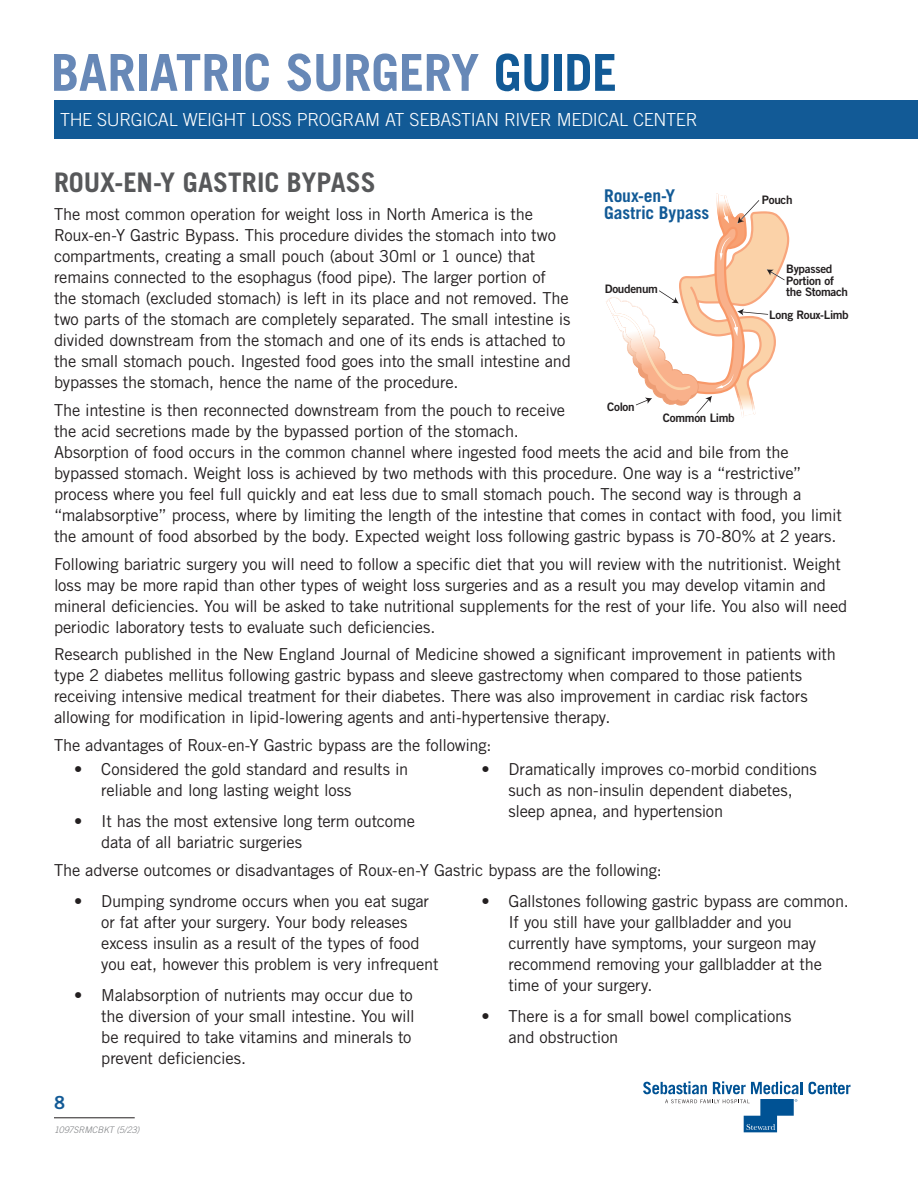
<style>
.page{position:relative;width:918px;height:1188px;background:#fff}
.page>*{position:absolute;margin:0;border:0;box-sizing:border-box;transform-origin:0 0}
.t1{font:700 51px "Trade Gothic LT Std";letter-spacing:-.015em;color:#6788b7}
.MainSubhead{font:700 27px "Trade Gothic LT Std";color:#57585a}
.t2{font:300 18px "Trade Gothic LT Std";letter-spacing:-.015em;color:#fff}
.t3{font:18px "Trade Gothic LT Std Bd 2";color:#125a96}
.t4{font:700 17.55px/17.5px "Trade Gothic LT Std";letter-spacing:-.005em;color:#125a96}
.Body_1{font:16.5px/21px "Trade Gothic LT Std";letter-spacing:-.015em;color:#231f20}
.t5{font:11.7px/11.7px "Trade Gothic LT Std Bd 2";letter-spacing:-.025em;color:#231f20}
.t6{font:italic 300 9px "Trade Gothic LT Std";color:#808285}
.s1{color:#125a96}
</style>
<div class="page">
<div style="left:54px;top:100px;width:864px;height:39px;background:#125a96"></div>
<hr style="left:54px;top:1117px;width:81px;height:1px;background:#231f20">
<svg style="left:809px;top:1082px;width:41px;height:12px"></svg>
<svg style="left:643px;top:1081px;width:160px;height:51px"></svg>
<svg style="left:636px;top:193px;width:153px;height:224px"></svg>
<img style="left:636px;top:280px;width:39px;height:108px">
<img style="left:610px;top:297px;width:59px;height:80px">
<img style="left:608px;top:298px;width:61px;height:76px">
<img style="left:606px;top:300px;width:40px;height:76px">
<img style="left:613px;top:313px;width:44px;height:57px">
<h1 class="t1" style="left:51px;top:41px;width:568px">BARIATRIC SURGERY <span class="s1">GUIDE</span></h1>
<p class="t2" style="left:60px;top:109px;width:639px">THE SURGICAL WEIGHT LOSS PROGRAM AT SEBASTIAN RIVER MEDICAL CENTER</p>
<p class="MainSubhead" style="left:54px;top:166px;width:323px">ROUX-EN-Y GASTRIC BYPASS</p>
<p class="Body_1" style="left:54px;top:203px;width:518px">The most common operation for weight loss in North America is the Roux-en-Y Gastric Bypass. This procedure divides the stomach into two compartments, creating a small pouch (about 30ml or 1 ounce) that remains connected to the esophagus (food pipe). The larger portion of the stomach (excluded stomach) is left in its place and not removed. The two parts of the stomach are completely separated. The small intestine is divided downstream from the stomach and one of its ends is attached to the small stomach pouch. Ingested food goes into the small intestine and bypasses the stomach, hence the name of the procedure.</p>
<p class="Body_1" style="left:54px;top:399px;width:789px">The intestine is then reconnected downstream from the pouch to receive<br>the acid secretions made by the bypassed portion of the stomach.<br>Absorption of food occurs in the common channel where ingested food meets the acid and bile from the bypassed stomach. Weight loss is achieved by two methods with this procedure. One way is a “restrictive” process where you feel full quickly and eat less due to small stomach pouch. The second way is through a “malabsorptive” process, where by limiting the length of the intestine that comes in contact with food, you limit the amount of food absorbed by the body. Expected weight loss following gastric bypass is 70-80% at 2 years.</p>
<p class="Body_1" style="left:54px;top:553px;width:795px">Following bariatric surgery you will need to follow a specific diet that you will review with the nutritionist. Weight loss may be more rapid than other types of weight loss surgeries and as a result you may develop vitamin and mineral deficiencies. You will be asked to take nutritional supplements for the rest of your life. You also will need periodic laboratory tests to evaluate such deficiencies.</p>
<p class="Body_1" style="left:54px;top:644px;width:783px">Research published in the New England Journal of Medicine showed a significant improvement in patients with type 2 diabetes mellitus following gastric bypass and sleeve gastrectomy when compared to those patients receiving intensive medical treatment for their diabetes. There was also improvement in cardiac risk factors allowing for modification in lipid-lowering agents and anti-hypertensive therapy.</p>
<p class="Body_1" style="left:54px;top:734px;width:439px">The advantages of Roux-en-Y Gastric bypass are the following:</p>
<p class="Body_1" style="left:101px;top:759px;width:309px;text-indent:-27px">• Considered the gold standard and results in reliable and long lasting weight loss</p>
<p class="Body_1" style="left:101px;top:811px;width:315px;text-indent:-27px">• It has the most extensive long term outcome data of all bariatric surgeries</p>
<p class="t4" style="left:604px;top:186px;width:107px">Roux-en-Y<br>Gastric Bypass</p>
<p class="t5" style="left:762px;top:193px;width:32px">Pouch</p>
<p class="t5" style="left:786px;top:263px;width:63px">Bypassed<br>Portion of the Stomach</p>
<p class="t5" style="left:769px;top:308px;width:81px">Long Roux-Limb</p>
<p class="t5" style="left:605px;top:282px;width:55px">Doudenum</p>
<p class="t5" style="left:607px;top:401px;width:29px">Colon</p>
<p class="t5" style="left:663px;top:412px;width:73px">Common Limb</p>
<p class="Body_1" style="left:508px;top:759px;width:310px;text-indent:-27px">• Dramatically improves co-morbid conditions such as non-insulin dependent diabetes, sleep apnea, and hypertension</p>
<p class="Body_1" style="left:54px;top:859px;width:610px">The adverse outcomes or disadvantages of Roux-en-Y Gastric bypass are the following:</p>
<p class="Body_1" style="left:101px;top:890px;width:339px;text-indent:-27px">• Dumping syndrome occurs when you eat sugar or fat after your surgery. Your body releases excess insulin as a result of the types of food you eat, however this problem is very infrequent</p>
<p class="Body_1" style="left:101px;top:984px;width:315px;text-indent:-27px">• Malabsorption of nutrients may occur due to the diversion of your small intestine. You will be required to take vitamins and minerals to prevent deficiencies.</p>
<p class="Body_1" style="left:508px;top:890px;width:338px;text-indent:-27px">• Gallstones following gastric bypass are common.<br>If you still have your gallbladder and you currently have symptoms, your surgeon may recommend removing your gallbladder at the time of your surgery.</p>
<p class="Body_1" style="left:508px;top:1005px;width:284px;text-indent:-27px">• There is a for small bowel complications and obstruction</p>
<p class="t3" style="left:54px;top:1092px;width:12px">8</p>
<p class="t6" style="left:54px;top:1125px;width:87px">1097SRMCBKT (5/23)</p>
</div>
